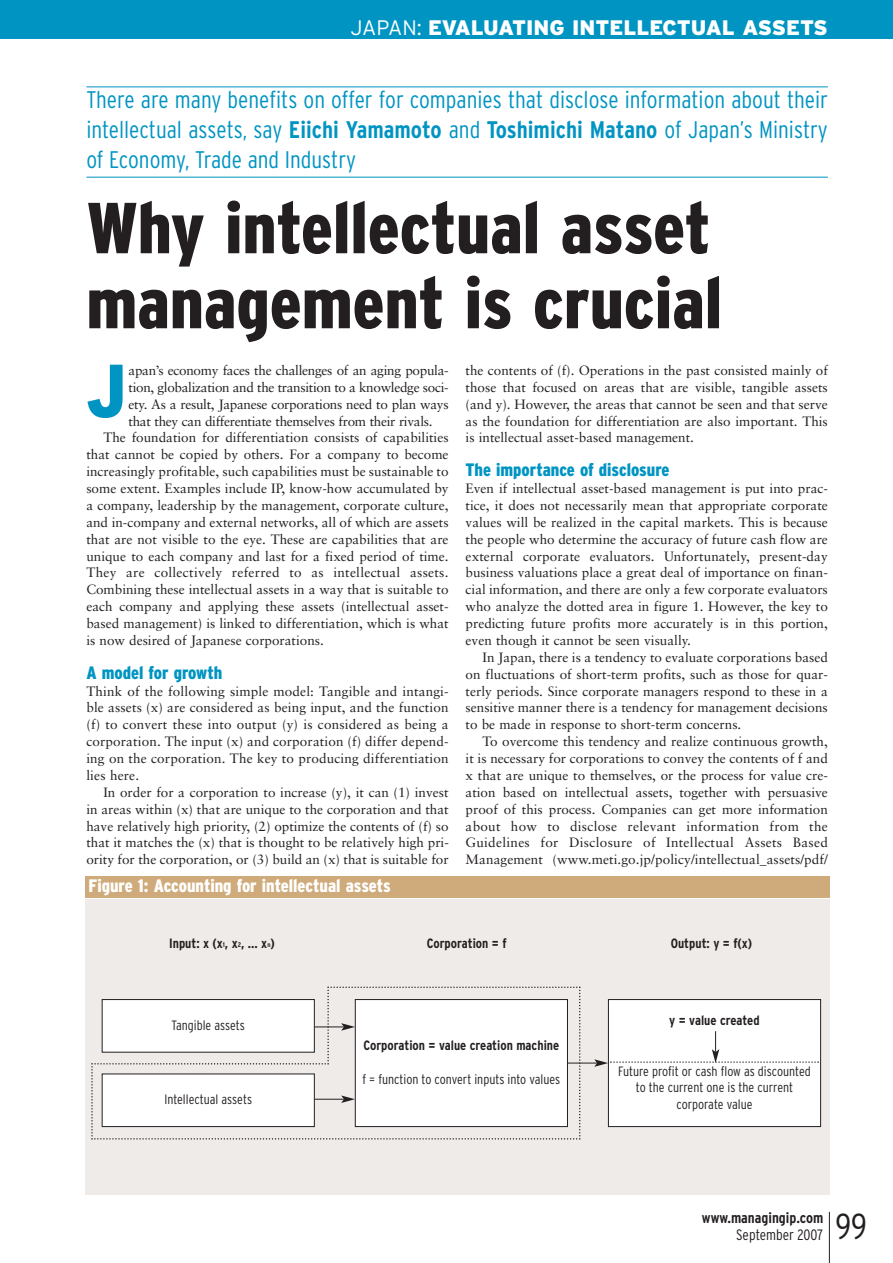
<style>
.page{position:relative;width:893px;height:1263px;background:#fff}
.page>*{position:absolute;margin:0;border:0;box-sizing:border-box;transform-origin:0 0}
.t1{font:900 condensed 75px "Interstate";color:#0094c2}
.t2{font:900 condensed 72px/75px "Interstate";color:#231f20}
.t3{font:300 condensed 36px "Interstate";color:#231f20}
.t4{font:300 condensed 24px/30px "Interstate";color:#0094c2;text-align:justify}
.t5{font:900 21px "Interstate";color:#fff}
.t6{font:900 condensed 18px "Interstate";color:#0094c2}
.t7{font:900 condensed 18px "Interstate";color:#fff}
.t8{font:700 condensed 15px "Interstate";color:#231f20}
.t9{font:300 condensed 15px "Interstate";color:#231f20}
.t10{font:13.5px/16.8px "Sabon";color:#231f20;text-align:justify}
.t11{font:13.5px "Sabon";letter-spacing:-.02em;color:#231f20}
.t12{font:300 condensed 13.5px/16.8px "Interstate";color:#231f20;text-align:center}
.t13{font:700 condensed 13.5px "Interstate";color:#231f20}
.t14{font:13.5px "Sabon";letter-spacing:.02em;color:#231f20}
.s1{font-weight:300}
.s2{font-weight:700}
.s3{font-size:6.75px}
</style>
<div class="page">
<div style="left:0;top:0;width:892px;height:38px;background:#0094c2"></div>
<hr style="left:829px;top:1212px;width:1px;height:51px;background:#231f20">
<div style="left:85px;top:899px;width:744px;height:296px;background:#efebe8"></div>
<div style="left:85px;top:876px;width:744px;height:21px;background:#cfaa7a"></div>
<hr style="left:86px;top:87px;width:741px;height:1px;background:#0094c2">
<hr style="left:86px;top:177px;width:741px;height:1px;background:#0094c2">
<div style="left:608px;top:1000px;width:212px;height:127px;background:#fff"></div>
<div style="left:608px;top:999px;width:212px;height:128px;border:1px solid #231f20"></div>
<svg style="left:91px;top:987px;width:489px;height:153px"></svg>
<hr style="left:567px;top:1063px;width:30px;height:1px;background:#231f20">
<svg style="left:594px;top:1031px;width:224px;height:36px"></svg>
<h3 class="t5" style="left:350px;top:20px;width:479px"><span class="s1">JAPAN:</span> EVALUATING INTELLECTUAL ASSETS</h3>
<h3 class="t4" style="left:86px;top:87px;width:743px">There are many benefits on offer for companies that disclose information about their intellectual assets, say <span class="s2">Eiichi Yamamoto</span> and <span class="s2">Toshimichi Matano</span> of Japan’s Ministry of Economy, Trade and Industry</h3>
<h2 class="t2" style="left:86px;top:196px;width:637px">Why intellectual asset management is crucial</h2>
<h1 class="t1" style="left:86px;top:363px;width:41px">J</h1>
<p class="t11" style="left:129px;top:365px;width:321px">apan’s economy faces the challenges of an aging popula-</p>
<p class="t11" style="left:129px;top:381px;width:321px">tion, globalization and the transition to a knowledge soci-</p>
<p class="t11" style="left:129px;top:398px;width:321px">ety. As a result, Japanese corporations need to plan ways</p>
<p class="t11" style="left:129px;top:415px;width:305px">that they can differentiate themselves from their rivals.</p>
<p class="t10" style="left:103px;top:430px;width:347px">The foundation for differentiation consists of capabilities</p>
<p class="t10" style="left:86px;top:447px;width:364px">that cannot be copied by others. For a company to become</p>
<p class="t10" style="left:86px;top:464px;width:364px">increasingly profitable, such capabilities must be sustainable to</p>
<p class="t10" style="left:86px;top:481px;width:364px">some extent. Examples include IP, know-how accumulated by</p>
<p class="t10" style="left:86px;top:498px;width:364px">a company, leadership by the management, corporate culture,</p>
<p class="t10" style="left:86px;top:515px;width:364px">and in-company and external networks, all of which are assets</p>
<p class="t10" style="left:86px;top:532px;width:364px">that are not visible to the eye. These are capabilities that are</p>
<p class="t10" style="left:86px;top:549px;width:364px">unique to each company and last for a fixed period of time.</p>
<p class="t14" style="left:86px;top:567px;width:364px">They are collectively referred to as intellectual assets.</p>
<p class="t10" style="left:86px;top:582px;width:364px">Combining these intellectual assets in a way that is suitable to</p>
<p class="t10" style="left:86px;top:599px;width:364px">each company and applying these assets (intellectual asset-</p>
<p class="t10" style="left:86px;top:616px;width:364px">based management) is linked to differentiation, which is what</p>
<p class="t10" style="left:86px;top:633px;width:239px">is now desired of Japanese corporations.</p>
<h3 class="t6" style="left:86px;top:666px;width:137px">A model for growth</h3>
<p class="t10" style="left:86px;top:684px;width:364px">Think of the following simple model: Tangible and intangi&shy;ble assets (x) are considered as being input, and the function (f) to convert these into output (y) is considered as being a corporation. The input (x) and corporation (f) differ depend&shy;ing on the corporation. The key to producing differentiation lies here.</p>
<p class="t10" style="left:86px;top:785px;width:364px;text-indent:17px">In order for a corporation to increase (y), it can (1) invest in areas within (x) that are unique to the corporation and that have relatively high priority, (2) optimize the contents of (f) so that it matches the (x) that is thought to be relatively high pri&shy;ority for the corporation, or (3) build an (x) that is suitable for</p>
<h3 class="t7" style="left:88px;top:879px;width:304px">Figure 1: Accounting for intellectual assets</h3>
<p class="t10" style="left:465px;top:363px;width:364px">the contents of (f). Operations in the past consisted mainly of those that focused on areas that are visible, tangible assets (and y). However, the areas that cannot be seen and that serve as the foundation for differentiation are also important. This is intellectual asset-based management.</p>
<h3 class="t6" style="left:465px;top:463px;width:205px">The importance of disclosure</h3>
<p class="t10" style="left:465px;top:481px;width:364px">Even if intellectual asset-based management is put into prac&shy;tice, it does not necessarily mean that appropriate corporate values will be realized in the capital markets. This is because the people who determine the accuracy of future cash flow are external corporate evaluators. Unfortunately, present-day business valuations place a great deal of importance on finan&shy;cial information, and there are only a few corporate evaluators who analyze the dotted area in figure 1. However, the key to predicting future profits more accurately is in this portion, even though it cannot be seen visually.</p>
<p class="t10" style="left:465px;top:650px;width:364px;text-indent:17px">In Japan, there is a tendency to evaluate corporations based on fluctuations of short-term profits, such as those for quar&shy;terly periods. Since corporate managers respond to these in a sensitive manner there is a tendency for management decisions to be made in response to short-term concerns.</p>
<p class="t10" style="left:465px;top:734px;width:364px;text-indent:17px">To overcome this tendency and realize continuous growth, it is necessary for corporations to convey the contents of f and x that are unique to themselves, or the process for value cre&shy;ation based on intellectual assets, together with persuasive proof of this process. Companies can get more information about how to disclose relevant information from the Guidelines for Disclosure of Intellectual Assets Based Management (www.meti.go.jp/policy/intellectual_assets/pdf/</p>
<p class="t13" style="left:169px;top:938px;width:107px">Input: x (x<span class="s3">1</span>, x<span class="s3">2</span>, ... x<span class="s3">n</span>)</p>
<p class="t13" style="left:427px;top:938px;width:81px">Corporation = f</p>
<p class="t13" style="left:670px;top:938px;width:83px">Output: y = f(x)</p>
<p class="t12" style="left:171px;top:1018px;width:75px">Tangible assets</p>
<p class="t12" style="left:164px;top:1092px;width:89px">Intellectual assets</p>
<p class="t13" style="left:363px;top:1040px;width:197px">Corporation = value creation machine</p>
<p class="t12" style="left:362px;top:1072px;width:199px">f = function to convert inputs into values</p>
<p class="t13" style="left:669px;top:1015px;width:92px">y = value created</p>
<p class="t12" style="left:618px;top:1063px;width:194px">Future profit or cash flow as discounted to the current one is the current corporate value</p>
<p class="t8" style="left:702px;top:1212px;width:123px">www.managingip.com</p>
<p class="t9" style="left:736px;top:1229px;width:89px">September 2007</p>
<h3 class="t3" style="left:835px;top:1213px;width:33px">99</h3>
</div>
